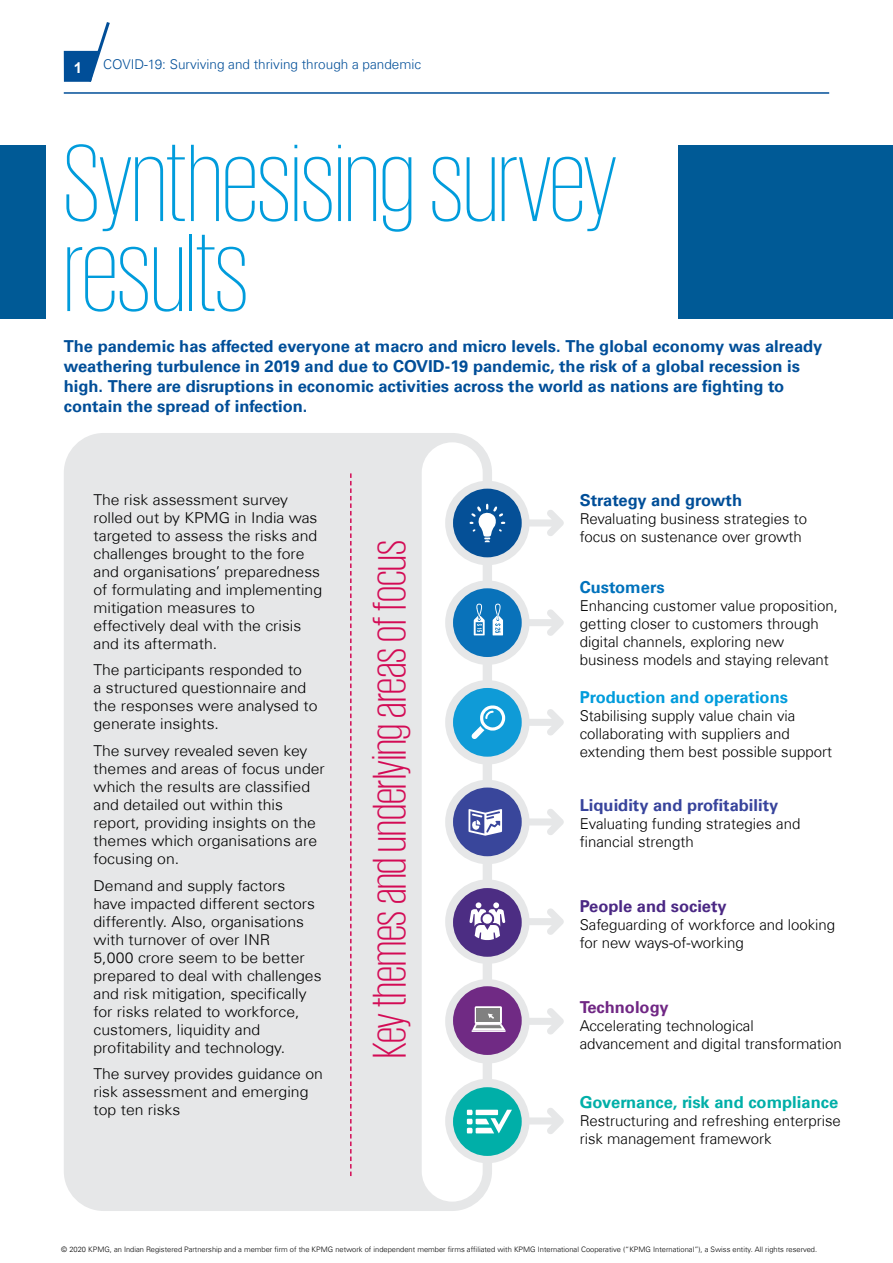
<style>
.page{position:relative;width:893px;height:1263px;background:#fff}
.page>*{position:absolute;margin:0;border:0;box-sizing:border-box;transform-origin:0 0}
.t1{font:200 112.5px/90px "KPMG";color:#009cdc}
.t2{font:300 48.9px "KPMG";color:#d30b55}
.t3{font:700 16.5px/19.8px "Universfor KPMG";color:#004e98}
.t4{font:700 16.5px "Universfor KPMG";color:#00afa8}
.t5{font:700 16.5px "Universfor KPMG";color:#38449c}
.t6{font:700 16.5px "Universfor KPMG";color:#009cdc}
.t7{font:700 16.5px "Universfor KPMG";color:#4b2884}
.t8{font:700 16.5px "Universfor KPMG";color:#702784}
.t9{font:700 16.5px "Universfor KPMG";color:#0072bc}
.t10{font:300 15px/18px "Universfor KPMG";color:#000;scale:1.05 1}
.t11{font:300 15px/18px "Universfor KPMG";color:#000}
.t12{font:700 15px "Arial";color:#fff}
.t13{font:300 13.5px "Universfor KPMG";color:#004e98}
.t14{font:300 7.5px "Universfor KPMG";color:#000}
</style>
<div class="page">
<hr style="left:64px;top:92px;width:765px;height:2px;background:#004e98">
<svg style="left:64px;top:22px;width:46px;height:60px"></svg>
<svg style="left:64px;top:433px;width:500px;height:778px;fill:#e6e7e8"></svg>
<div style="left:453px;top:489px;width:69px;height:68px;background:#055097;border-radius:50%"></div>
<div style="left:453px;top:588px;width:69px;height:69px;background:#0972ba;border-radius:50%"></div>
<div style="left:453px;top:688px;width:69px;height:69px;background:#0f9bd7;border-radius:50%"></div>
<div style="left:453px;top:787px;width:69px;height:69px;background:#39469b;border-radius:50%"></div>
<div style="left:453px;top:888px;width:69px;height:69px;background:#4c2d83;border-radius:50%"></div>
<div style="left:453px;top:986px;width:69px;height:69px;background:#702a84;border-radius:50%"></div>
<div style="left:453px;top:1087px;width:69px;height:69px;background:#00afa8;border-radius:50%"></div>
<svg style="left:469px;top:504px;width:36px;height:38px"></svg>
<svg style="left:493px;top:604px;width:10px;height:31px"></svg>
<svg style="left:474px;top:604px;width:11px;height:31px"></svg>
<svg style="left:472px;top:705px;width:33px;height:34px"></svg>
<svg style="left:468px;top:809px;width:34px;height:27px"></svg>
<svg style="left:469px;top:902px;width:36px;height:38px"></svg>
<svg style="left:472px;top:1006px;width:34px;height:26px"></svg>
<svg style="left:467px;top:1110px;width:45px;height:23px"></svg>
<div style="left:0;top:146px;width:46px;height:173px;background:#005a96"></div>
<div style="left:679px;top:146px;width:214px;height:173px;background:#005a96"></div>
<svg style="left:350px;top:473px;width:2px;height:703px"></svg>
<p class="t12" style="left:74px;top:57px;width:10px">1</p>
<p class="t13" style="left:103px;top:56px;width:320px">COVID-19: Surviving and thriving through a pandemic</p>
<h1 class="t1" style="left:64px;top:136px;width:554px">Synthesising survey results</h1>
<p class="t3" style="left:64px;top:336px;width:760px">The pandemic has affected everyone at macro and micro levels. The global economy was already weathering turbulence in 2019 and due to COVID-19 pandemic, the risk of a global recession is high. There are disruptions in economic activities across the world as nations are fighting to contain the spread of infection.</p>
<p class="t10" style="left:94px;top:491px;width:219px">The risk assessment survey rolled out by KPMG in India was targeted to assess the risks and challenges brought to the fore and organisations’ preparedness of formulating and implementing mitigation measures to effectively deal with the crisis and its aftermath.</p>
<p class="t10" style="left:94px;top:661px;width:215px">The participants responded to<br>a structured questionnaire and the responses were analysed to generate insights.</p>
<p class="t10" style="left:94px;top:742px;width:222px">The survey revealed seven key themes and areas of focus under which the results are classified and detailed out within this report, providing insights on the themes which organisations are focusing on.</p>
<p class="t10" style="left:94px;top:876px;width:219px">Demand and supply factors have impacted different sectors differently. Also, organisations with turnover of over INR<br>5,000 crore seem to be better prepared to deal with challenges and risk mitigation, specifically for risks related to workforce, customers, liquidity and profitability and technology.</p>
<p class="t10" style="left:94px;top:1065px;width:220px">The survey provides guidance on risk assessment and emerging top ten risks</p>
<h2 class="t2" style="left:366px;top:1058px;width:519px;rotate:-90deg">Key themes and underlying areas of focus</h2>
<p class="t3" style="left:580px;top:490px;width:164px">Strategy and growth</p>
<p class="t11" style="left:580px;top:510px;width:229px">Revaluating business strategies to focus on sustenance over growth</p>
<p class="t9" style="left:580px;top:577px;width:86px">Customers</p>
<p class="t11" style="left:580px;top:596px;width:260px">Enhancing customer value proposition, getting closer to customers through digital channels, exploring new business models and staying relevant</p>
<p class="t6" style="left:580px;top:687px;width:210px">Production and operations</p>
<p class="t11" style="left:580px;top:707px;width:254px">Stabilising supply value chain via collaborating with suppliers and extending them best possible support</p>
<p class="t5" style="left:580px;top:795px;width:200px">Liquidity and profitability</p>
<p class="t11" style="left:580px;top:814px;width:222px">Evaluating funding strategies and financial strength</p>
<p class="t7" style="left:580px;top:896px;width:148px">People and society</p>
<p class="t11" style="left:580px;top:916px;width:257px">Safeguarding of workforce and looking for new ways-of-working</p>
<p class="t8" style="left:580px;top:997px;width:90px">Technology</p>
<p class="t11" style="left:580px;top:1017px;width:264px">Accelerating technological advancement and digital transformation</p>
<p class="t4" style="left:580px;top:1093px;width:260px">Governance, risk and compliance</p>
<p class="t11" style="left:580px;top:1112px;width:263px">Restructuring and refreshing enterprise risk management framework</p>
<p class="t14" style="left:61px;top:1244px;width:757px">© 2020 KPMG, an Indian Registered Partnership and a member firm of the KPMG network of independent member firms affiliated with KPMG International Cooperative (“KPMG International”), a Swiss entity. All rights reserved.</p>
</div>
